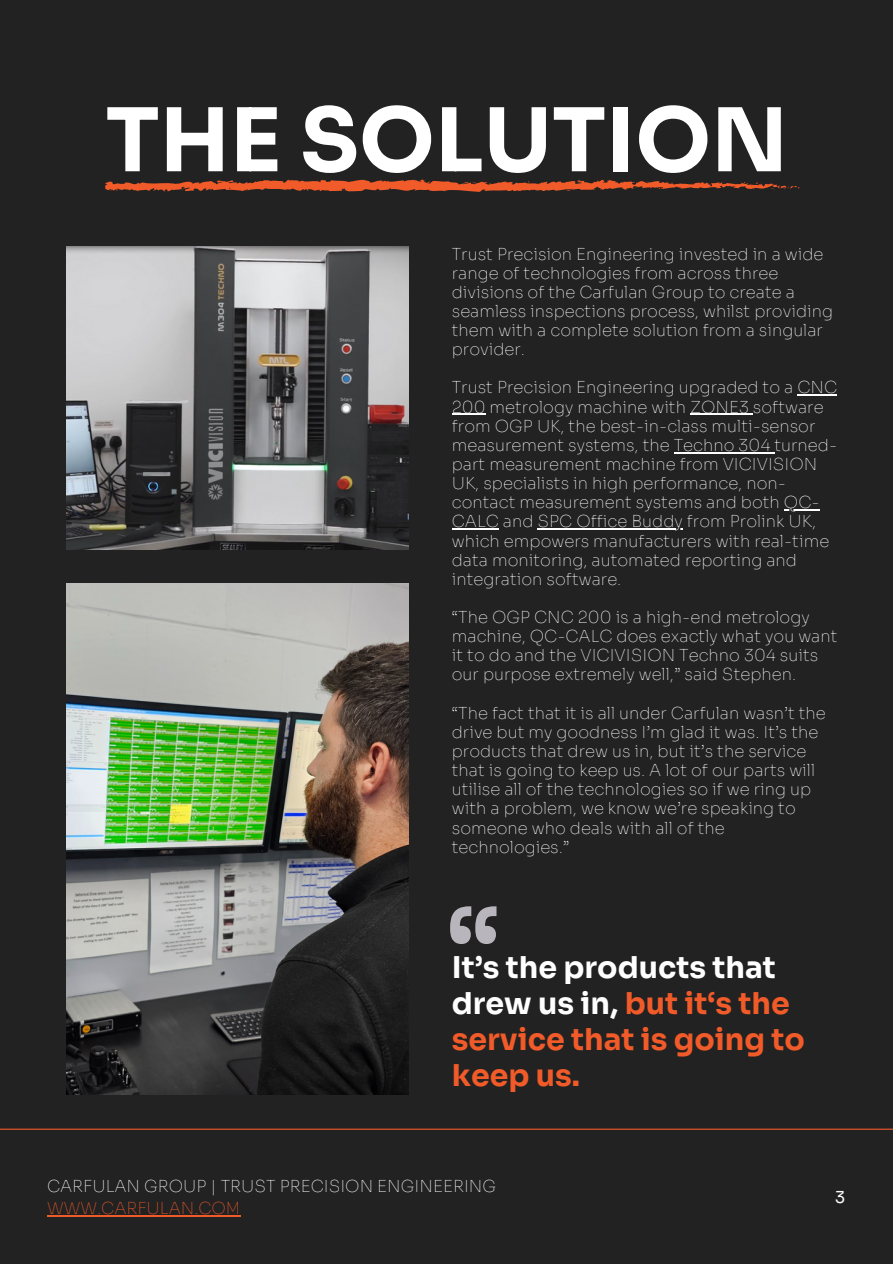
<style>
.page{position:relative;width:893px;height:1264px;background:#fff}
.page>*{position:absolute;margin:0;border:0;box-sizing:border-box;transform-origin:0 0}
.t1{font:700 107.1px "Sora";color:#b8b6bc}
.t2{font:700 87.75px "Sora";color:#fff}
.t3{font:700 30px/36px "Sora";color:#f15a29}
.t4{font:100 16.5px/19.2px "Sora";color:#fff}
.t5{font:100 16.5px "Sora";color:#f15a29}
.t6{font:16.5px "Sora";color:#fff}
.s1{color:#fff}
</style>
<div class="page">
<div style="left:0;top:0;width:892px;height:1263px;background:#222"></div>
<hr style="left:0;top:1128px;width:892px;height:1px;background:#f15a29">
<svg style="left:105px;top:179px;width:694px;height:13px"></svg>
<svg style="left:47px;top:1215px;width:17px;height:1px"></svg>
<hr style="left:64px;top:1215px;width:37px;height:1px;background:#f15a29">
<hr style="left:101px;top:1215px;width:139px;height:1px;background:#f15a29">
<img style="left:67px;top:583px;width:342px;height:511px">
<img style="left:67px;top:246px;width:342px;height:304px">
<hr style="left:797px;top:394px;width:40px;height:2px;background:#fff">
<hr style="left:452px;top:414px;width:33px;height:1px;background:#fff">
<hr style="left:690px;top:414px;width:63px;height:1px;background:#fff">
<hr style="left:673px;top:452px;width:101px;height:1px;background:#fff">
<hr style="left:783px;top:509px;width:36px;height:1px;background:#fff">
<hr style="left:452px;top:528px;width:47px;height:1px;background:#fff">
<hr style="left:537px;top:528px;width:145px;height:1px;background:#fff">
<p class="t2" style="left:105px;top:86px;width:684px">THE SOLUTION</p>
<p class="t4" style="left:452px;top:244px;width:382px">Trust Precision Engineering invested in a wide range of technologies from across three divisions of the Carfulan Group to create a seamless inspections process, whilst providing them with a complete solution from a singular provider.</p>
<p class="t4" style="left:452px;top:378px;width:387px">Trust Precision Engineering upgraded to a CNC 200 metrology machine with ZONE3 software from OGP UK, the best-in-class multi-sensor measurement systems, the Techno 304 turned&shy;part measurement machine from VICIVISION UK, specialists in high performance, non&shy;contact measurement systems and both QC-CALC and SPC Office Buddy from Prolink UK, which empowers manufacturers with real-time data monitoring, automated reporting and integration software.</p>
<p class="t4" style="left:452px;top:608px;width:387px">“The OGP CNC 200 is a high-end metrology machine, QC-CALC does exactly what you want it to do and the VICIVISION Techno 304 suits our purpose extremely well,” said Stephen.</p>
<p class="t4" style="left:452px;top:703px;width:375px">“The fact that it is all under Carfulan wasn’t the drive but my goodness I’m glad it was. It’s the products that drew us in, but it’s the service that is going to keep us. A lot of our parts will utilise all of the technologies so if we ring up with a problem, we know we’re speaking to someone who deals with all of the technologies.”</p>
<p class="t1" style="left:446px;top:881px;width:55px">“</p>
<p class="t3" style="left:452px;top:949px;width:354px"><span class="s1">It’s the products that drew us in,</span> but it‘s the service that is going to keep us.</p>
<p class="t4" style="left:47px;top:1176px;width:450px">CARFULAN GROUP | TRUST PRECISION ENGINEERING</p>
<p class="t5" style="left:47px;top:1198px;width:195px">WWW.CARFULAN.COM</p>
<p class="t6" style="left:835px;top:1186px;width:12px">3</p>
</div>
